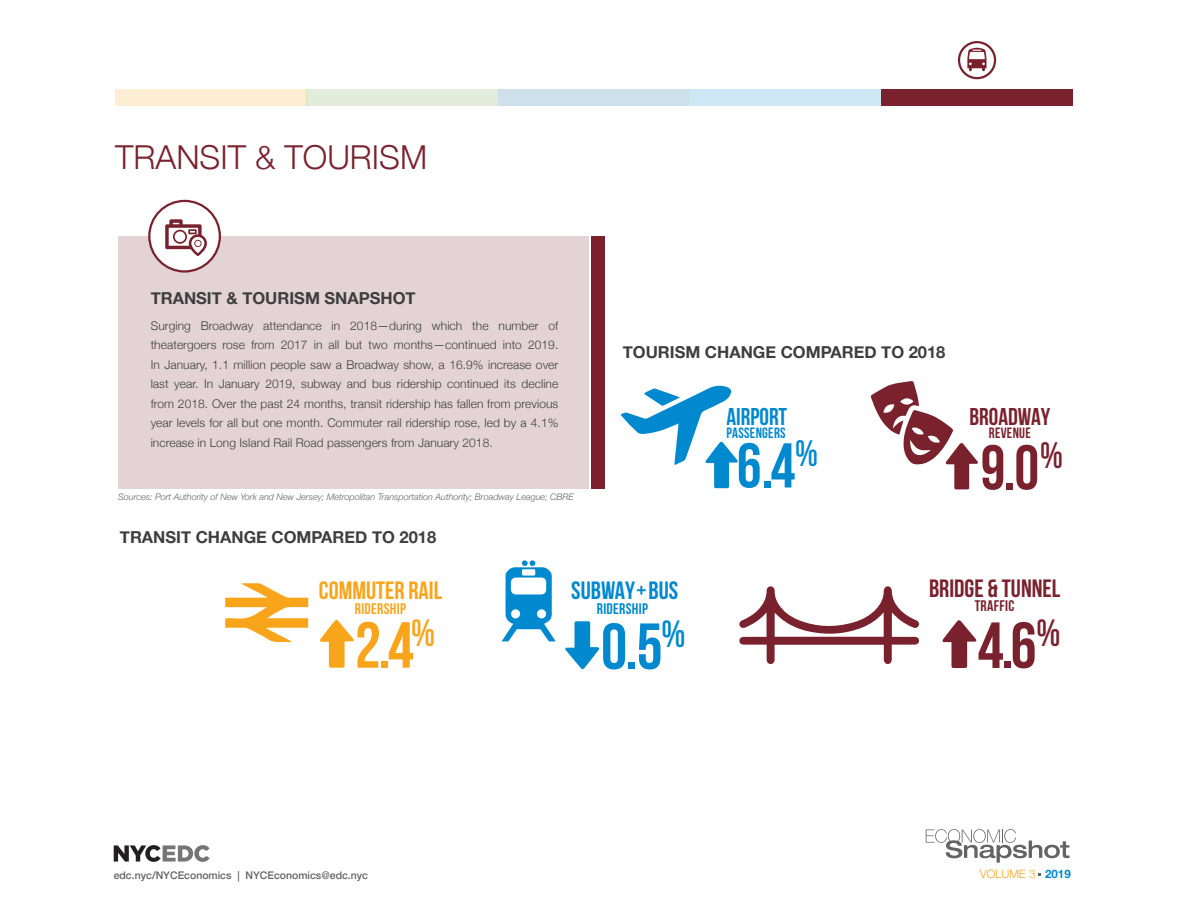
<style>
.page{position:relative;width:1188px;height:918px;background:#fff}
.page>*{position:absolute;margin:0;border:0;box-sizing:border-box;transform-origin:0 0}
.t1{font:700 65.1px "Bebas Neue";color:#0089cf}
.t2{font:700 65.1px "Bebas Neue";color:#f9a51b}
.t3{font:700 65.1px "Bebas Neue";color:#79222e}
.t4{font:700 63.15px "Bebas Neue";color:#79222e}
.t5{font:700 63.15px "Bebas Neue";color:#0089cf}
.t6{font:300 33px "Helvetica Neue";color:#79222e}
.t7{font:700 25.05px "Bebas Neue";color:#79222e}
.t8{font:700 25.05px "Bebas Neue";color:#f9a51b}
.t9{font:700 25.05px "Bebas Neue";color:#0089cf}
.t10{font:700 24.3px "Bebas Neue";color:#79222e}
.t11{font:700 24.3px "Bebas Neue";color:#0089cf}
.t12{font:700 16.5px "Helvetica Neue";color:#3e3e3f}
.t13{font:700 15.3px "Bebas Neue";letter-spacing:.02em;color:#f9a51b}
.t14{font:700 15.3px "Bebas Neue";letter-spacing:.02em;color:#0089cf}
.t15{font:700 15.3px "Bebas Neue";letter-spacing:.02em;color:#79222e}
.t16{font:700 14.85px "Bebas Neue";letter-spacing:.02em;color:#0089cf}
.t17{font:700 14.85px "Bebas Neue";letter-spacing:.02em;color:#79222e}
.t18{font:300 12px/19.5px "Helvetica Neue";letter-spacing:.005em;color:#3e3e3f;text-align:justify}
.t19{font:300 11.55px "Helvetica Neue";color:#f9a51b}
.t20{font:500 10.5px "Helvetica Neue";color:#636366}
.t21{font:italic 300 9px "Helvetica Neue";color:#636366}
.s1{font-family:"Frutiger";font-weight:400}
.s2{font-weight:700;color:#0089cf}
</style>
<div class="page">
<svg style="left:114px;top:845px;width:96px;height:17px"></svg>
<svg style="left:926px;top:829px;width:144px;height:34px"></svg>
<svg style="left:871px;top:381px;width:107px;height:108px"></svg>
<svg style="left:621px;top:386px;width:117px;height:102px"></svg>
<svg style="left:565px;top:621px;width:34px;height:48px"></svg>
<svg style="left:320px;top:620px;width:34px;height:48px"></svg>
<svg style="left:502px;top:561px;width:54px;height:80px"></svg>
<svg style="left:225px;top:583px;width:83px;height:60px"></svg>
<svg style="left:942px;top:620px;width:35px;height:48px"></svg>
<svg style="left:739px;top:586px;width:180px;height:78px"></svg>
<div style="left:118px;top:236px;width:470px;height:252px;background:#e4d3d6"></div>
<div style="left:591px;top:236px;width:13px;height:252px;background:#79222e"></div>
<div style="left:149px;top:201px;width:71px;height:70px;background:#fff;border-radius:50%"></div>
<div style="left:148px;top:200px;width:73px;height:73px;border:2px solid #79222e;border-radius:50%"></div>
<svg style="left:165px;top:219px;width:42px;height:37px"></svg>
<div style="left:958px;top:41px;width:38px;height:38px;border:2px solid #79222e;border-radius:50%"></div>
<svg style="left:967px;top:48px;width:20px;height:23px"></svg>
<div style="left:115px;top:89px;width:192px;height:17px;background:#fdedd2"></div>
<div style="left:307px;top:89px;width:191px;height:17px;background:#e1edda"></div>
<div style="left:498px;top:89px;width:192px;height:17px;background:#cde0eb"></div>
<div style="left:690px;top:89px;width:191px;height:17px;background:#cde7f5"></div>
<div style="left:881px;top:89px;width:192px;height:17px;background:#79222e"></div>
<h3 class="t6" style="left:115px;top:131px;width:313px">TRANSIT &amp; TOURISM</h3>
<h3 class="t12" style="left:151px;top:285px;width:266px">TRANSIT &amp; TOURISM SNAPSHOT</h3>
<p class="t18" style="left:151px;top:315px;width:409px">Surging Broadway attendance in 2018—during which the number of theatergoers rose from 2017 in all but two months—continued into 2019.<br>In January, 1.1 million people saw a Broadway show, a 16.9% increase over last year. In January 2019, subway and bus ridership continued its decline from 2018. Over the past 24 months, transit ridership has fallen from previous year levels for all but one month. Commuter rail ridership rose, led by a 4.1% increase in Long Island Rail Road passengers from January 2018.</p>
<p class="t21" style="left:118px;top:489px;width:457px">Sources: Port Authority of New York and New Jersey; Metropolitan Transportation Authority; Broadway League; CBRE</p>
<h3 class="t12" style="left:120px;top:524px;width:318px">TRANSIT CHANGE COMPARED TO 2018</h3>
<h3 class="t12" style="left:623px;top:339px;width:324px">TOURISM CHANGE COMPARED TO 2018</h3>
<h3 class="t11" style="left:726px;top:403px;width:62px">AIRPORT</h3>
<h3 class="t10" style="left:970px;top:403px;width:82px">BROADWAY</h3>
<h2 class="t4" style="left:981px;top:433px;width:84px">9.0<sup>%</sup></h2>
<p class="t16" style="left:726px;top:425px;width:61px">PASSENGERS</p>
<p class="t17" style="left:989px;top:425px;width:44px">REVENUE</p>
<h2 class="t5" style="left:737px;top:431px;width:83px">6.4<sup>%</sup></h2>
<h3 class="t8" style="left:319px;top:577px;width:125px">COMMUTER RAIL</h3>
<h1 class="t2" style="left:355px;top:610px;width:82px">2.4<sup>%</sup></h1>
<h3 class="t9" style="left:571px;top:577px;width:108px">SUBWAY+BUS</h3>
<h1 class="t1" style="left:601px;top:611px;width:86px">0.5<sup>%</sup></h1>
<p class="t13" style="left:355px;top:600px;width:53px">RIDERSHIP</p>
<p class="t14" style="left:597px;top:600px;width:53px">RIDERSHIP</p>
<h3 class="t7" style="left:929px;top:574px;width:133px">BRIDGE &amp; TUNNEL</h3>
<h1 class="t3" style="left:978px;top:610px;width:84px">4.6<sup>%</sup></h1>
<p class="t15" style="left:975px;top:598px;width:41px">TRAFFIC</p>
<p class="t20" style="left:114px;top:867px;width:256px">edc.nyc/NYCEconomics <span class="s1">|</span> NYCEconomics@edc.nyc</p>
<p class="t19" style="left:980px;top:865px;width:92px">VOLUME 3 <span class="s2">2019</span></p>
</div>
